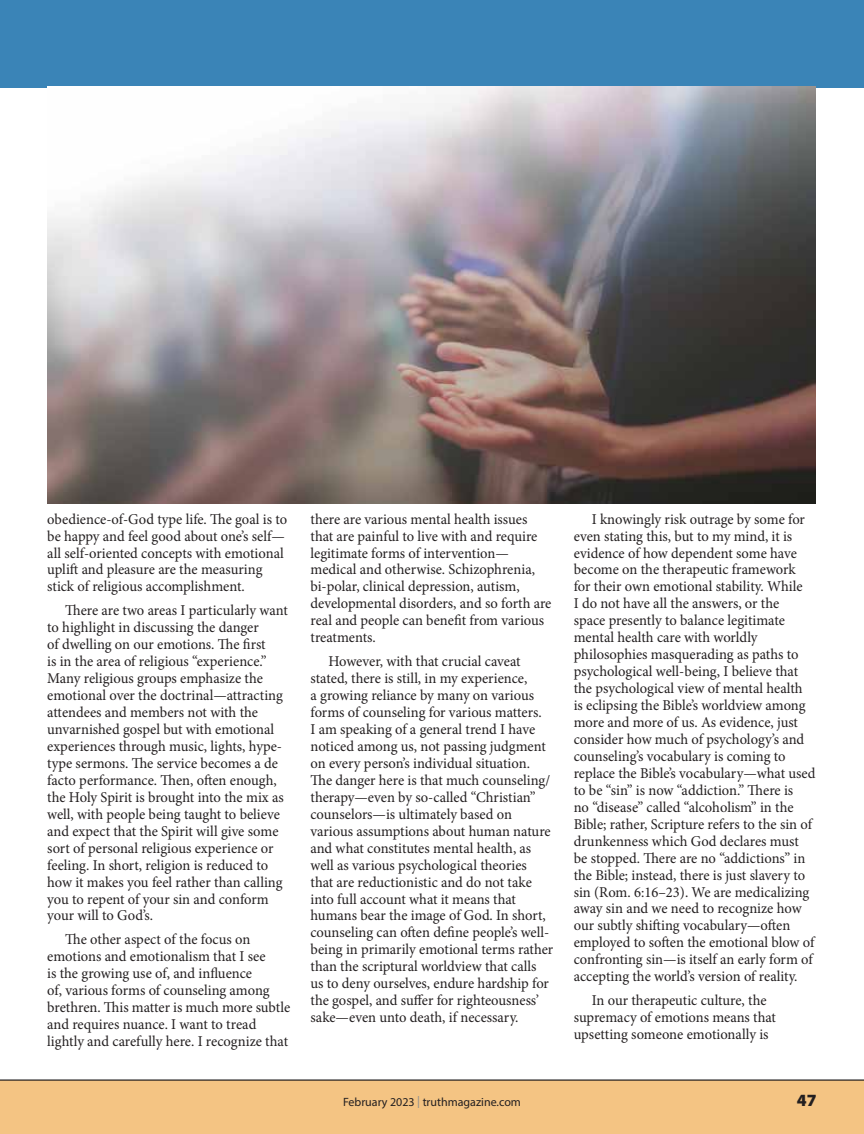
<style>
.page{position:relative;width:864px;height:1134px;background:#fff}
.page>*{position:absolute;margin:0;border:0;box-sizing:border-box;transform-origin:0 0}
.t1{font:900 17.25px "Myriad Pro";color:#231f20}
.t2{font:15px/17px "Minion Pro";color:#231f20}
.t3{font:12px "Myriad Pro";color:#231f20}
.s1{color:#8a8c8f}
</style>
<div class="page">
<div style="left:0;top:0;width:864px;height:88px;background:#3a84b7"></div>
<div style="left:0;top:1080px;width:864px;height:54px;background:#f4c483"></div>
<img style="left:47px;top:86px;width:769px;height:417px">
<p class="t2" style="left:47px;top:510px;width:241px">obedience-of-God type life. The goal is to be happy and feel good about one’s self— all self-oriented concepts with emotional uplift and pleasure are the measuring stick of religious accomplishment.</p>
<p class="t2" style="left:47px;top:602px;width:242px;text-indent:18px">There are two areas I particularly want to highlight in discussing the danger<br>of dwelling on our emotions. The first<br>is in the area of religious “experience.” Many religious groups emphasize the emotional over the doctrinal—attracting attendees and members not with the unvarnished gospel but with emotional experiences through music, lights, hype&shy;type sermons. The service becomes a de facto performance. Then, often enough, the Holy Spirit is brought into the mix as well, with people being taught to believe and expect that the Spirit will give some sort of personal religious experience or feeling. In short, religion is reduced to how it makes you feel rather than calling you to repent of your sin and conform your will to God’s.</p>
<p class="t2" style="left:47px;top:931px;width:245px;text-indent:18px">The other aspect of the focus on emotions and emotionalism that I see<br>is the growing use of, and influence<br>of, various forms of counseling among brethren. This matter is much more subtle and requires nuance. I want to tread lightly and carefully here. I recognize that</p>
<p class="t2" style="left:310px;top:510px;width:242px">there are various mental health issues that are painful to live with and require legitimate forms of intervention— medical and otherwise. Schizophrenia, bi-polar, clinical depression, autism, developmental disorders, and so forth are real and people can benefit from various treatments.</p>
<p class="t2" style="left:310px;top:653px;width:244px;text-indent:18px">However, with that crucial caveat stated, there is still, in my experience,<br>a growing reliance by many on various forms of counseling for various matters.<br>I am speaking of a general trend I have noticed among us, not passing judgment on every person’s individual situation.<br>The danger here is that much counseling/ therapy—even by so-called “Christian” counselors—is ultimately based on various assumptions about human nature and what constitutes mental health, as well as various psychological theories that are reductionistic and do not take into full account what it means that humans bear the image of God. In short, counseling can often define people’s well&shy;being in primarily emotional terms rather than the scriptural worldview that calls us to deny ourselves, endure hardship for the gospel, and suffer for righteousness’ sake—even unto death, if necessary.</p>
<p class="t3" style="left:343px;top:1095px;width:179px">February 2023 <span class="s1">|</span> truthmagazine.com</p>
<p class="t2" style="left:574px;top:510px;width:243px;text-indent:18px">I knowingly risk outrage by some for even stating this, but to my mind, it is evidence of how dependent some have become on the therapeutic framework for their own emotional stability. While<br>I do not have all the answers, or the<br>space presently to balance legitimate mental health care with worldly philosophies masquerading as paths to psychological well-being, I believe that the psychological view of mental health is eclipsing the Bible’s worldview among more and more of us. As evidence, just consider how much of psychology’s and counseling’s vocabulary is coming to replace the Bible’s vocabulary—what used to be “sin” is now “addiction.” There is<br>no “disease” called “alcoholism” in the Bible; rather, Scripture refers to the sin of drunkenness which God declares must be stopped. There are no “addictions” in the Bible; instead, there is just slavery to sin (Rom. 6:16–23). We are medicalizing away sin and we need to recognize how our subtly shifting vocabulary—often employed to soften the emotional blow of confronting sin—is itself an early form of accepting the world’s version of reality.</p>
<p class="t2" style="left:574px;top:992px;width:204px;text-align:center">In our therapeutic culture, the supremacy of emotions means that upsetting someone emotionally is</p>
<p class="t1" style="left:797px;top:1089px;width:21px">47</p>
</div>
